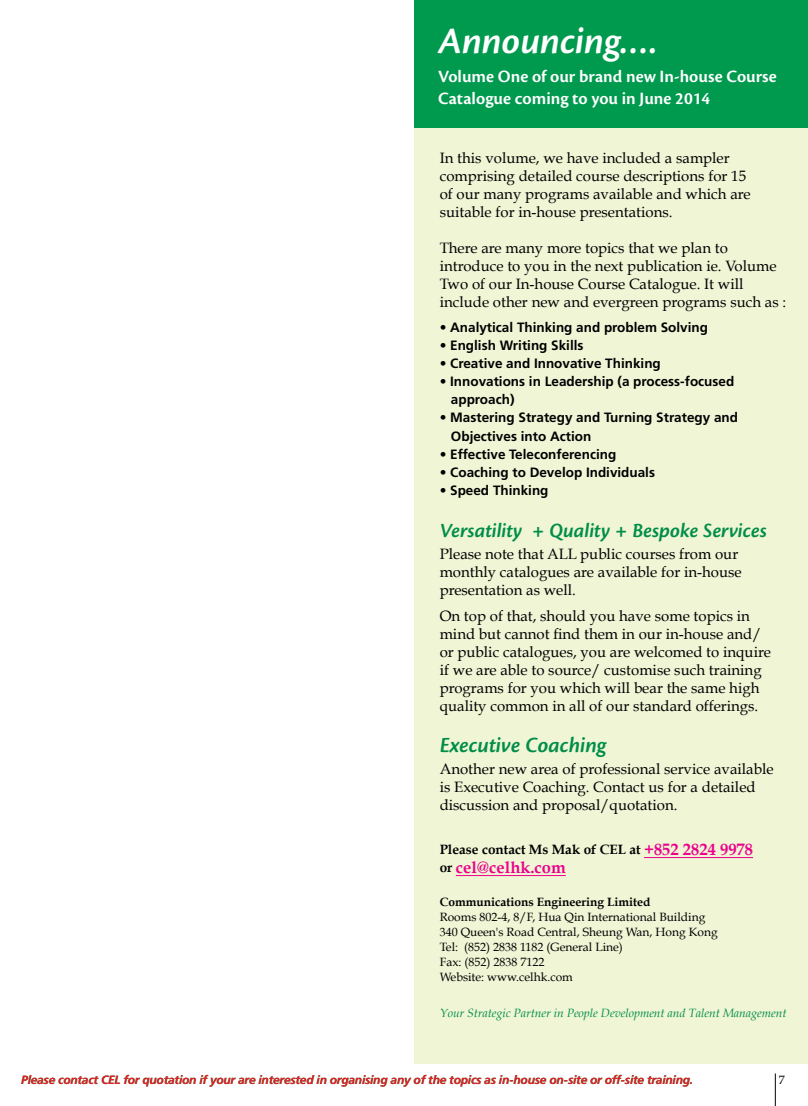
<style>
.page{position:relative;width:808px;height:1106px;background:#fff}
.page>*{position:absolute;margin:0;border:0;box-sizing:border-box;transform-origin:0 0}
.t1{font:italic 600 39px "Cronos Pro";color:#fff}
.t2{font:italic 600 22.5px "Cronos Pro";color:#008d48}
.t3{font:italic 600 21px "Cronos Pro";color:#008d48}
.t4{font:600 18px/22.5px "Cronos Pro";color:#fff}
.t5{font:700 16.5px "Book Antiqua";color:#ec008c}
.t6{font:15px/18px "Book Antiqua";color:#000}
.t7{font:700 13.5px/18px "Frutiger LT Std";color:#000}
.t8{font:700 13.5px "Book Antiqua";color:#000}
.t9{font:12px/15.1px "Book Antiqua";color:#000}
.t10{font:italic 700 12px "Frutiger LT Std";letter-spacing:-.02em;color:#ed1d24}
.t11{font:italic 12px "Book Antiqua";color:#008d48}
.t12{font:700 12px "Book Antiqua";color:#000}
.s1{font-size:16.5px;color:#ec008c}
.s2{font-size:13.5px;color:#000}
</style>
<div class="page">
<hr style="left:775px;top:1073px;width:1px;height:33px;background:#000">
<div style="left:415px;top:0;width:393px;height:1063px;background:#eff5d5"></div>
<div style="left:415px;top:0;width:393px;height:128px;background:#009a4e"></div>
<hr style="left:644px;top:857px;width:109px;height:1px;background:#ec008c">
<hr style="left:456px;top:875px;width:110px;height:1px;background:#ec008c">
<h1 class="t1" style="left:438px;top:18px;width:221px">Announcing….</h1>
<p class="t4" style="left:438px;top:65px;width:340px">Volume One of our brand new In-house Course<br>Catalogue coming to you in June 2014</p>
<p class="t6" style="left:440px;top:149px;width:312px">In this volume, we have included a sampler comprising detailed course descriptions for 15 of our many programs available and which are suitable for in-house presentations.</p>
<p class="t6" style="left:440px;top:239px;width:348px">There are many more topics that we plan to introduce to you in the next publication ie. Volume Two of our In-house Course Catalogue. It will include other new and evergreen programs such as :</p>
<p class="t7" style="left:440px;top:319px;width:270px">• Analytical Thinking and problem Solving</p>
<p class="t7" style="left:440px;top:337px;width:145px">• English Writing Skills</p>
<p class="t7" style="left:440px;top:355px;width:223px">• Creative and Innovative Thinking</p>
<p class="t7" style="left:451px;top:373px;width:285px;text-indent:-11px">• Innovations in Leadership (a process-focused approach)</p>
<p class="t7" style="left:451px;top:409px;width:289px;text-indent:-11px">• Mastering Strategy and Turning Strategy and<br>Objectives into Action</p>
<p class="t7" style="left:440px;top:445px;width:178px">• Effective Teleconferencing</p>
<p class="t7" style="left:440px;top:463px;width:217px">• Coaching to Develop Individuals</p>
<p class="t7" style="left:440px;top:481px;width:110px">• Speed Thinking</p>
<h3 class="t3" style="left:440px;top:519px;width:329px">Versatility + Quality + Bespoke Services</h3>
<p class="t6" style="left:440px;top:544px;width:303px">Please note that ALL public courses from our monthly catalogues are available for in-house presentation as well.</p>
<p class="t6" style="left:440px;top:607px;width:333px">On top of that, should you have some topics in mind but cannot find them in our in-house and/ or public catalogues, you are welcomed to inquire if we are able to source/ customise such training programs for you which will bear the same high quality common in all of our standard offerings.</p>
<h2 class="t2" style="left:440px;top:732px;width:168px">Executive Coaching</h2>
<p class="t6" style="left:440px;top:759px;width:335px">Another new area of professional service available is Executive Coaching. Contact us for a detailed discussion and proposal/quotation.</p>
<p class="t8" style="left:440px;top:842px;width:315px">Please contact Ms Mak of CEL at <span class="s1">+852 2824 9978</span></p>
<p class="t5" style="left:440px;top:858px;width:128px"><span class="s2">or</span> cel@celhk.com</p>
<p class="t12" style="left:440px;top:894px;width:212px">Communications Engineering Limited</p>
<p class="t9" style="left:440px;top:909px;width:279px">Rooms 802-4, 8/F, Hua Qin International Building 340 Queen's Road Central, Sheung Wan, Hong Kong Tel: (852) 2838 1182 (General Line)<br>Fax: (852) 2838 7122<br>Website: www.celhk.com</p>
<p class="t11" style="left:440px;top:1005px;width:348px">Your Strategic Partner in People Development and Talent Management</p>
<p class="t10" style="left:21px;top:1072px;width:673px">Please contact CEL for quotation if your are interested in organising any of the topics as in-house on-site or off-site training.</p>
<p class="t9" style="left:779px;top:1071px;width:7px">7</p>
</div>
